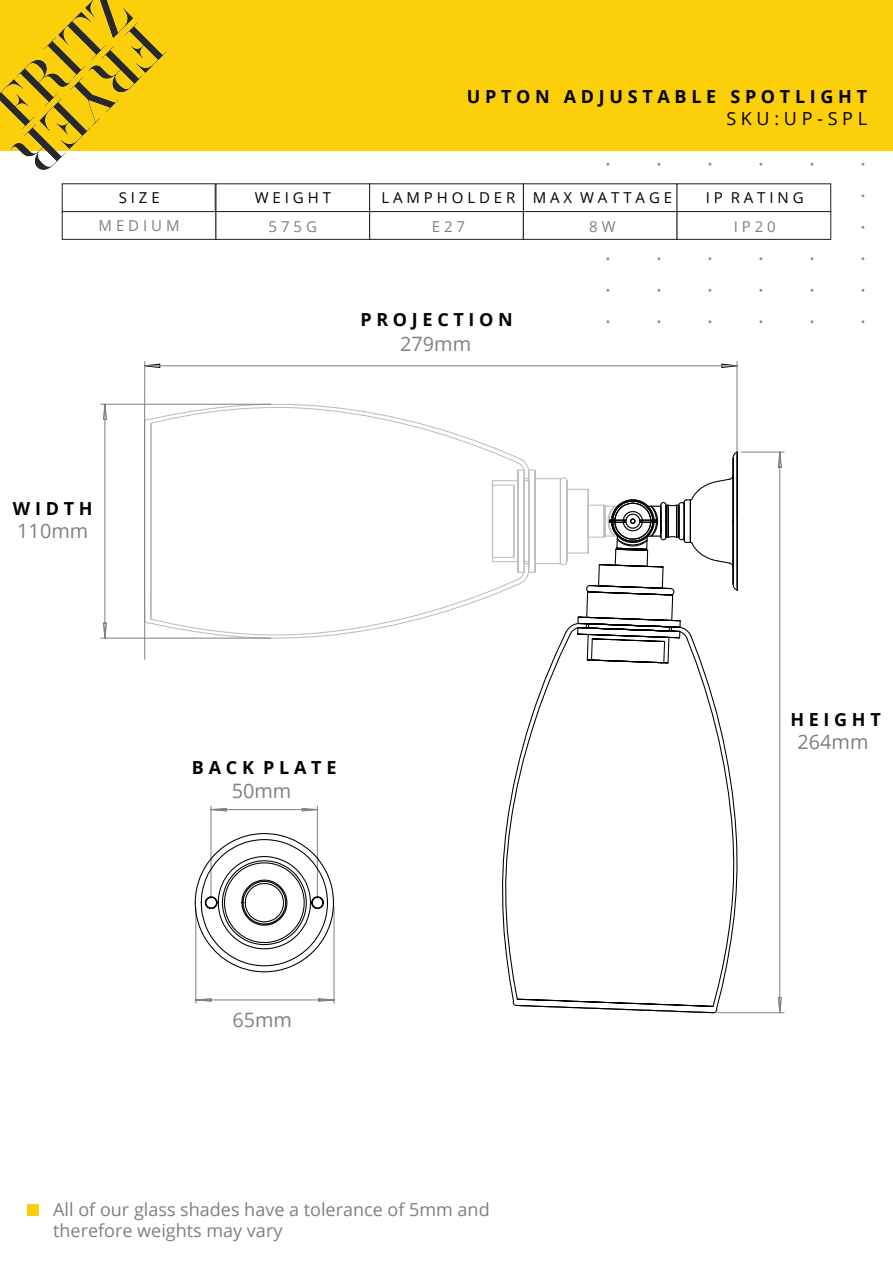
<style>
.page{position:relative;width:893px;height:1263px;background:#fff}
.page>*{position:absolute;margin:0;border:0;box-sizing:border-box;transform-origin:0 0}
.t1{font:19.8px "Open Sans";color:#808080}
.t2{font:18px/21.6px "Open Sans";color:#808080}
.t3{font:700 18px "Open Sans";color:#000}
.t4{font:18px "Open Sans";color:#000}
.t5{font:15px "Open Sans";color:#000}
.t6{font:15px "Open Sans";color:#808080}
</style>
<div class="page">
<div style="left:0;top:0;width:893px;height:150px;background:#fbcf0a"></div>
<img style="left:0;top:0;width:182px;height:190px">
<div style="left:62px;top:183px;width:154px;height:30px;background:#fff"></div>
<div style="left:62px;top:211px;width:154px;height:29px;background:#fff;border:1px solid #231f20"></div>
<div style="left:216px;top:211px;width:154px;height:29px;background:#fff;border:1px solid #231f20"></div>
<div style="left:369px;top:211px;width:155px;height:29px;background:#fff;border:1px solid #231f20"></div>
<div style="left:523px;top:211px;width:154px;height:29px;background:#fff;border:1px solid #231f20"></div>
<div style="left:677px;top:211px;width:154px;height:29px;background:#fff;border:1px solid #231f20"></div>
<div style="left:27px;top:1205px;width:11px;height:11px;background:#face0b"></div>
<svg style="left:100px;top:361px;width:685px;height:653px"></svg>
<hr style="left:678px;top:505px;width:1px;height:32px;background:#000">
<hr style="left:684px;top:505px;width:1px;height:32px;background:#000">
<p class="t3" style="left:467px;top:84px;width:402px">U P T O N A D J U S T A B L E S P O T L I G H T</p>
<p class="t4" style="left:726px;top:106px;width:142px">S K U : U P - S P L</p>
<p class="t5" style="left:119px;top:187px;width:43px">S I Z E</p>
<p class="t5" style="left:255px;top:187px;width:78px">W E I G H T</p>
<p class="t5" style="left:381px;top:187px;width:292px">L A M P H O L D E R M A X W A T T A G E</p>
<p class="t5" style="left:706px;top:187px;width:99px">I P R A T I N G</p>
<p class="t6" style="left:99px;top:215px;width:82px">M E D I U M</p>
<p class="t6" style="left:269px;top:217px;width:50px">5 7 5 G</p>
<p class="t6" style="left:432px;top:217px;width:35px">E 2 7</p>
<p class="t6" style="left:589px;top:217px;width:28px">8 W</p>
<p class="t6" style="left:734px;top:217px;width:44px">I P 2 0</p>
<p class="t3" style="left:360px;top:306px;width:154px">P R O J E C T I O N</p>
<p class="t3" style="left:13px;top:495px;width:81px">W I D T H</p>
<p class="t1" style="left:17px;top:517px;width:72px">110mm</p>
<p class="t1" style="left:400px;top:331px;width:72px">279mm</p>
<p class="t3" style="left:192px;top:754px;width:146px">B A C K P L A T E</p>
<p class="t1" style="left:232px;top:777px;width:61px">50mm</p>
<p class="t1" style="left:232px;top:1007px;width:61px">65mm</p>
<p class="t2" style="left:53px;top:1198px;width:438px">All of our glass shades have a tolerance of 5mm and therefore weights may vary</p>
<p class="t3" style="left:790px;top:706px;width:92px">H E I G H T</p>
<p class="t1" style="left:798px;top:728px;width:72px">264mm</p>
</div>
